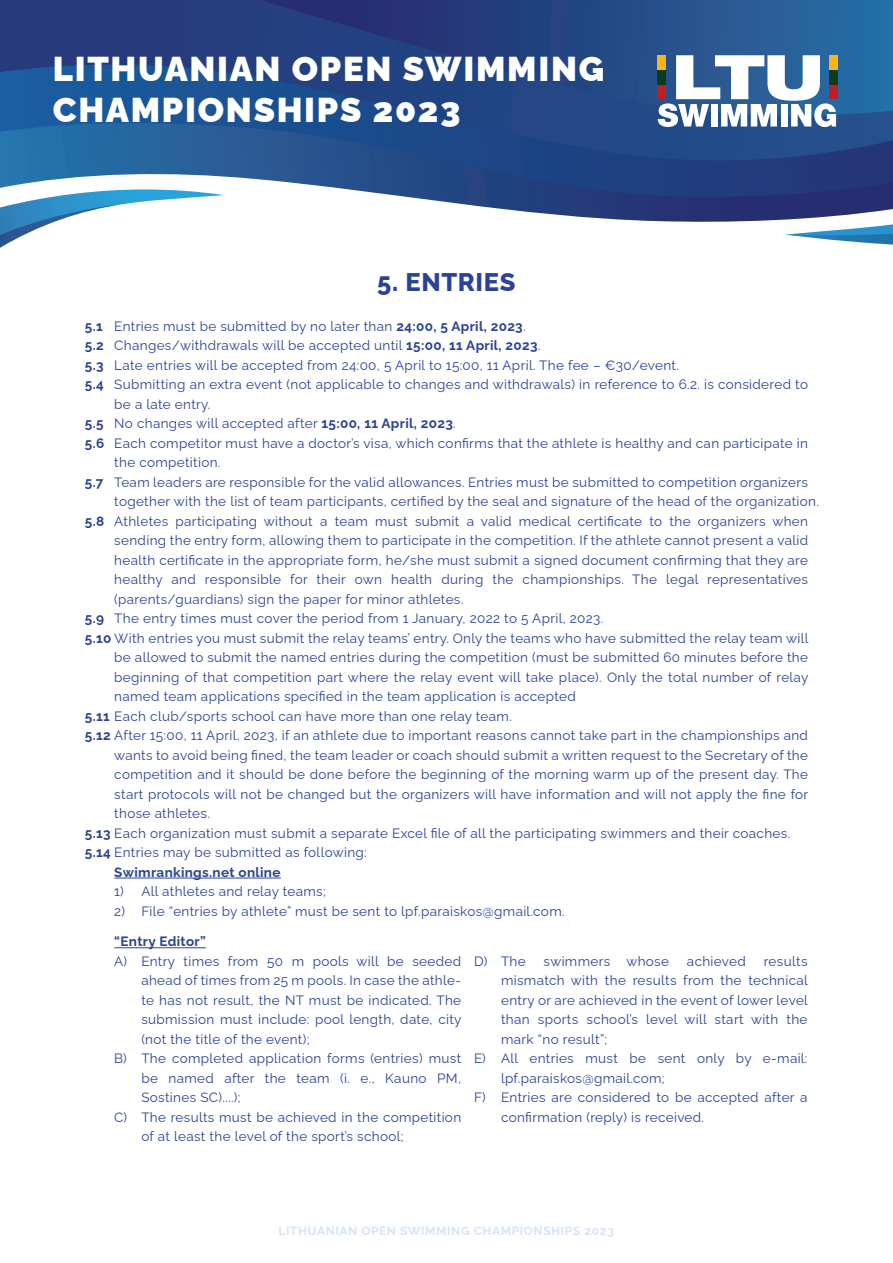
<style>
.page{position:relative;width:893px;height:1263px;background:#fff}
.page>*{position:absolute;margin:0;border:0;box-sizing:border-box;transform-origin:0 0}
.t1{font:900 34.5px/41.4px "Raleway";letter-spacing:.05em;color:#fff}
.t2{font:800 25.5px "Raleway";letter-spacing:.025em;color:#2a4396}
.t3{font:13.5px "Raleway";letter-spacing:.025em;color:#2a4396}
.t4{font:700 13.5px/19.5px "Raleway";letter-spacing:.025em;color:#2a4396;text-align:justify}
.t5{font:700 12px "Raleway";letter-spacing:.05em;color:#d6e4f4}
.s1{font-weight:700}
</style>
<div class="page">
<svg style="left:424px;top:199px;width:469px;height:23px"></svg>
<svg style="left:0;top:168px;width:893px;height:31px"></svg>
<svg style="left:0;top:0;width:893px;height:168px;background:#224c8a"></svg>
<svg style="left:0;top:189px;width:224px;height:59px"></svg>
<svg style="left:785px;top:224px;width:108px;height:21px"></svg>
<div style="left:657px;top:75px;width:8px;height:24px;background:#bf1f24"></div>
<div style="left:830px;top:75px;width:8px;height:24px;background:#bf1f24"></div>
<svg style="left:658px;top:55px;width:178px;height:72px"></svg>
<div style="left:657px;top:55px;width:8px;height:17px;background:#fbb316"></div>
<div style="left:830px;top:55px;width:8px;height:17px;background:#fbb316"></div>
<div style="left:657px;top:70px;width:8px;height:14px;background:#0c3c1c"></div>
<div style="left:830px;top:70px;width:8px;height:14px;background:#0c3c1c"></div>
<hr style="left:114px;top:878px;width:167px;height:1px;background:#2a4396">
<hr style="left:114px;top:947px;width:92px;height:1px;background:#2a4396">
<h1 class="t1" style="left:53px;top:44px;width:553px">LITHUANIAN OPEN SWIMMING<br>CHAMPIONSHIPS 2023</h1>
<h2 class="t2" style="left:377px;top:262px;width:140px">5. ENTRIES</h2>
<p class="t3" style="left:114px;top:315px;width:413px">Entries must be submitted by no later than <span class="s1">24:00, 5 April, 2023</span>.</p>
<p class="t3" style="left:114px;top:335px;width:428px">Changes/withdrawals will be accepted until <span class="s1">15:00, 11 April, 2023</span>.</p>
<p class="t3" style="left:114px;top:354px;width:566px">Late entries will be accepted from 24:00, 5 April to 15:00, 11 April. The fee – €30/event.</p>
<p class="t3" style="left:114px;top:374px;width:695px">Submitting an extra event (not applicable to changes and withdrawals) in reference to 6.2. is considered to</p>
<p class="t3" style="left:114px;top:393px;width:98px">be a late entry.</p>
<p class="t3" style="left:114px;top:412px;width:343px">No changes will accepted after <span class="s1">15:00, 11 April, 2023</span>.</p>
<p class="t3" style="left:114px;top:432px;width:695px">Each competitor must have a doctor’s visa, which confirms that the athlete is healthy and can participate in</p>
<p class="t3" style="left:114px;top:451px;width:108px">the competition.</p>
<p class="t3" style="left:114px;top:471px;width:695px">Team leaders are responsible for the valid allowances. Entries must be submitted to competition organizers</p>
<p class="t3" style="left:114px;top:490px;width:706px">together with the list of team participants, certified by the seal and signature of the head of the organization.</p>
<p class="t3" style="left:114px;top:510px;width:695px">Athletes participating without a team must submit a valid medical certificate to the organizers when</p>
<p class="t3" style="left:114px;top:529px;width:695px">sending the entry form, allowing them to participate in the competition. If the athlete cannot present a valid</p>
<p class="t3" style="left:114px;top:549px;width:695px">health certificate in the appropriate form, he/she must submit a signed document confirming that they are</p>
<p class="t3" style="left:114px;top:568px;width:695px">healthy and responsible for their own health during the championships. The legal representatives</p>
<p class="t3" style="left:114px;top:588px;width:351px">(parents/guardians) sign the paper for minor athletes.</p>
<p class="t3" style="left:114px;top:607px;width:490px">The entry times must cover the period from 1 January, 2022 to 5 April, 2023.</p>
<p class="t3" style="left:85px;top:627px;width:725px"><span class="s1">5.10</span> With entries you must submit the relay teams’ entry. Only the teams who have submitted the relay team will</p>
<p class="t3" style="left:114px;top:646px;width:695px">be allowed to submit the named entries during the competition (must be submitted 60 minutes before the</p>
<p class="t3" style="left:114px;top:666px;width:696px">beginning of that competition part where the relay event will take place). Only the total number of relay</p>
<p class="t3" style="left:114px;top:685px;width:463px">named team applications specified in the team application is accepted</p>
<p class="t3" style="left:85px;top:705px;width:428px"><span class="s1">5.11</span> Each club/sports school can have more than one relay team.</p>
<p class="t3" style="left:85px;top:724px;width:724px"><span class="s1">5.12</span> After 15:00, 11 April, 2023, if an athlete due to important reasons cannot take part in the championships and</p>
<p class="t3" style="left:114px;top:744px;width:695px">wants to avoid being fined, the team leader or coach should submit a written request to the Secretary of the</p>
<p class="t3" style="left:114px;top:763px;width:695px">competition and it should be done before the beginning of the morning warm up of the present day. The</p>
<p class="t3" style="left:114px;top:783px;width:695px">start protocols will not be changed but the organizers will have information and will not apply the fine for</p>
<p class="t3" style="left:114px;top:802px;width:97px">those athletes.</p>
<p class="t3" style="left:85px;top:822px;width:707px"><span class="s1">5.13</span> Each organization must submit a separate Excel file of all the participating swimmers and their coaches.</p>
<p class="t3" style="left:85px;top:841px;width:283px"><span class="s1">5.14</span> Entries may be submitted as following:</p>
<p class="t4" style="left:114px;top:860px;width:168px">Swimrankings.net online</p>
<p class="t3" style="left:114px;top:881px;width:213px">1) All athletes and relay teams;</p>
<p class="t3" style="left:114px;top:900px;width:452px">2) File “entries by athlete” must be sent to lpf.paraiskos@gmail.com.</p>
<p class="t4" style="left:85px;top:315px;width:20px">5.1<br>5.2<br>5.3<br>5.4</p>
<p class="t4" style="left:85px;top:412px;width:21px">5.5<br>5.6</p>
<p class="t4" style="left:85px;top:471px;width:20px">5.7</p>
<p class="t4" style="left:85px;top:510px;width:21px">5.8</p>
<p class="t4" style="left:85px;top:607px;width:21px">5.9</p>
<p class="t4" style="left:114px;top:930px;width:93px">“Entry Editor”</p>
<p class="t3" style="left:114px;top:950px;width:348px">A) Entry times from 50 m pools will be seeded</p>
<p class="t3" style="left:141px;top:970px;width:321px">ahead of times from 25 m pools. In case the athle-</p>
<p class="t3" style="left:141px;top:989px;width:321px">te has not result, the NT must be indicated. The</p>
<p class="t3" style="left:141px;top:1009px;width:322px">submission must include: pool length, date, city</p>
<p class="t3" style="left:141px;top:1028px;width:170px">(not the title of the event);</p>
<p class="t3" style="left:114px;top:1048px;width:348px">B) The completed application forms (entries) must</p>
<p class="t3" style="left:141px;top:1067px;width:321px">be named after the team (i. e., Kauno PM,</p>
<p class="t3" style="left:141px;top:1087px;width:101px">Sostines SC)....);</p>
<p class="t3" style="left:114px;top:1106px;width:348px">C) The results must be achieved in the competition</p>
<p class="t3" style="left:141px;top:1126px;width:264px">of at least the level of the sport’s school;</p>
<p class="t3" style="left:474px;top:950px;width:53px">D) The</p>
<p class="t3" style="left:544px;top:950px;width:127px">swimmers whose</p>
<p class="t3" style="left:687px;top:950px;width:60px">achieved</p>
<p class="t3" style="left:764px;top:950px;width:45px">results</p>
<p class="t3" style="left:501px;top:970px;width:308px">mismatch with the results from the technical</p>
<p class="t3" style="left:501px;top:989px;width:308px">entry or are achieved in the event of lower level</p>
<p class="t3" style="left:501px;top:1009px;width:308px">than sports school’s level will start with the</p>
<p class="t3" style="left:501px;top:1028px;width:108px">mark “no result”;</p>
<p class="t3" style="left:474px;top:1048px;width:335px">E) All entries must be sent only by e-mail:</p>
<p class="t3" style="left:501px;top:1067px;width:165px">lpf.paraiskos@gmail.com;</p>
<p class="t3" style="left:474px;top:1087px;width:335px">F) Entries are considered to be accepted after a</p>
<p class="t3" style="left:501px;top:1106px;width:205px">confirmation (reply) is received.</p>
<p class="t5" style="left:279px;top:1221px;width:337px">LITHUANIAN OPEN SWIMMING CHAMPIONSHIPS 2023</p>
</div>
